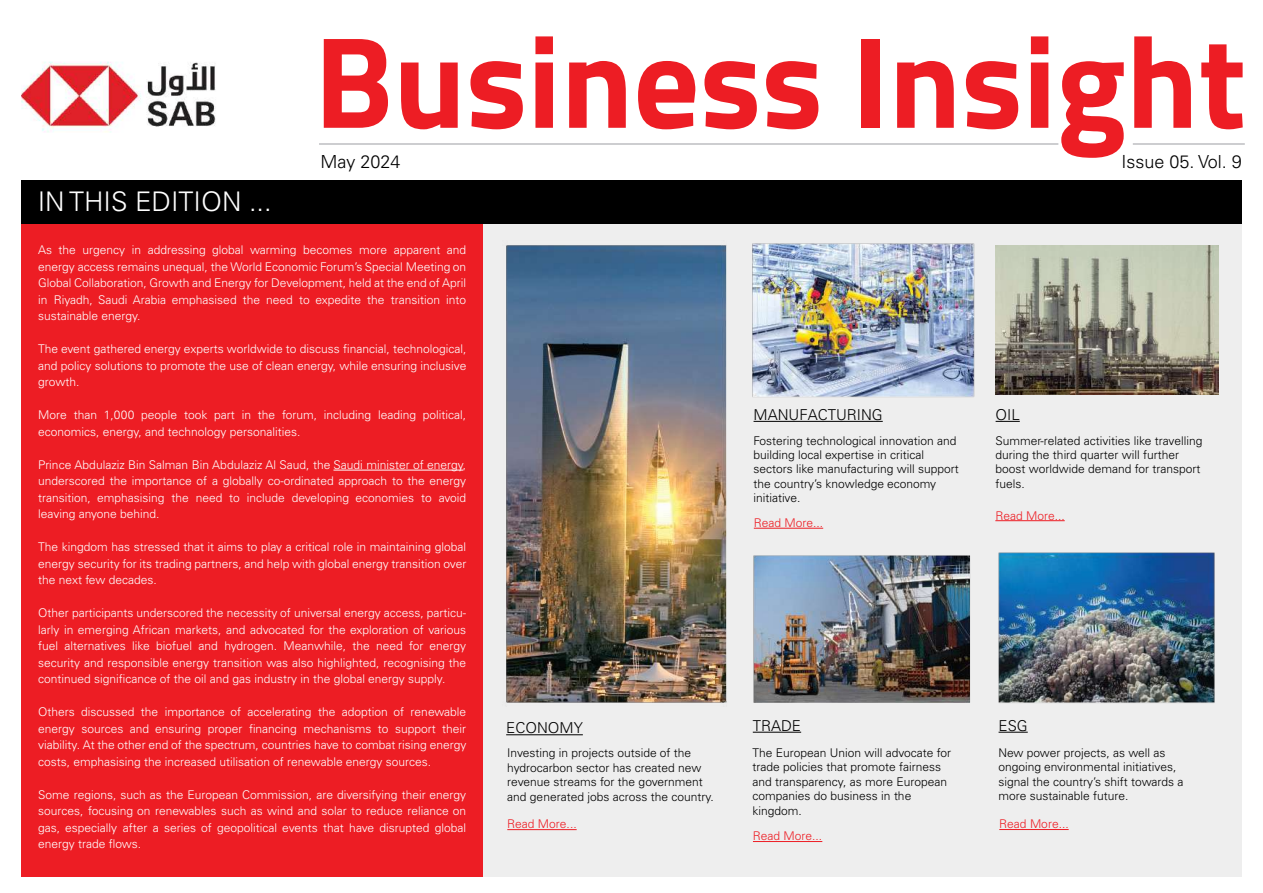
<style>
.page{position:relative;width:1263px;height:893px;background:#fff}
.page>*{position:absolute;margin:0;border:0;box-sizing:border-box;transform-origin:0 0}
.t1{font:300 27px "Univers LT Pro 45";color:#fff}
.t2{font:300 18px "Univers LT Pro 45";color:#000}
.t3{font:300 15px "Univers LT Pro 45";color:#000}
.t4{font:300 12px/16.5px "Univers LT Pro 45";color:#fff;text-align:justify}
.t5{font:300 12px/14.4px "Univers LT Pro 45";color:#000}
.t6{font:300 12px "Univers LT Pro 45";color:#ed1d24}
</style>
<div class="page">
<div style="left:21px;top:224px;width:1221px;height:653px;background:#eee"></div>
<div style="left:21px;top:224px;width:462px;height:653px;background:#ed1d24"></div>
<div style="left:21px;top:180px;width:1221px;height:44px;background:#000"></div>
<hr style="left:506px;top:734px;width:77px;height:1px;background:#000">
<hr style="left:507px;top:829px;width:70px;height:1px;background:#ed1d24">
<hr style="left:753px;top:841px;width:69px;height:1px;background:#ed1d24">
<hr style="left:995px;top:520px;width:70px;height:1px;background:#ed1d24">
<hr style="left:753px;top:421px;width:130px;height:1px;background:#000">
<svg style="left:995px;top:421px;width:25px;height:1px"></svg>
<hr style="left:999px;top:829px;width:70px;height:1px;background:#ed1d24">
<hr style="left:319px;top:143px;width:739px;height:2px;background:#bdbec1">
<hr style="left:1133px;top:143px;width:112px;height:2px;background:#bdbec1">
<svg style="left:324px;top:39px;width:64px;height:89px"></svg>
<svg style="left:401px;top:63px;width:57px;height:66px"></svg>
<svg style="left:470px;top:61px;width:53px;height:68px"></svg>
<svg style="left:535px;top:36px;width:18px;height:92px;background:#ef383e"></svg>
<svg style="left:569px;top:61px;width:57px;height:67px"></svg>
<svg style="left:638px;top:61px;width:57px;height:68px"></svg>
<svg style="left:704px;top:61px;width:53px;height:68px"></svg>
<svg style="left:766px;top:61px;width:52px;height:68px"></svg>
<div style="left:861px;top:39px;width:18px;height:89px;background:#ed1d24"></div>
<svg style="left:897px;top:61px;width:57px;height:67px"></svg>
<svg style="left:966px;top:61px;width:52px;height:68px"></svg>
<svg style="left:1031px;top:36px;width:17px;height:92px;background:#ee3339"></svg>
<svg style="left:1061px;top:61px;width:63px;height:97px"></svg>
<svg style="left:1134px;top:36px;width:57px;height:92px"></svg>
<svg style="left:1201px;top:44px;width:42px;height:85px"></svg>
<img style="left:21px;top:61px;width:195px;height:72px">
<hr style="left:333px;top:470px;width:130px;height:1px;background:#fff">
<hr style="left:998px;top:732px;width:30px;height:1px;background:#000">
<hr style="left:753px;top:732px;width:48px;height:1px;background:#000">
<img style="left:506px;top:245px;width:327px;height:458px">
<img style="left:745px;top:243px;width:230px;height:156px">
<img style="left:996px;top:246px;width:222px;height:148px">
<img style="left:746px;top:553px;width:224px;height:150px">
<img style="left:998px;top:552px;width:217px;height:151px">
<h2 class="t2" style="left:321px;top:150px;width:82px">May 2024</h2>
<h2 class="t2" style="left:1121px;top:150px;width:122px">Issue 05. Vol. 9</h2>
<h1 class="t1" style="left:38px;top:184px;width:235px">IN THIS EDITION ...</h1>
<p class="t4" style="left:38px;top:242px;width:430px">As the urgency in addressing global warming becomes more apparent and energy access remains unequal, the World Economic Forum’s Special Meeting on Global Collaboration, Growth and Energy for Development, held at the end of April in Riyadh, Saudi Arabia emphasised the need to expedite the transition into sustainable energy.</p>
<p class="t4" style="left:38px;top:341px;width:430px">The event gathered energy experts worldwide to discuss financial, technological, and policy solutions to promote the use of clean energy, while ensuring inclusive growth.</p>
<p class="t4" style="left:38px;top:407px;width:429px">More than 1,000 people took part in the forum, including leading political, economics, energy, and technology personalities.</p>
<p class="t4" style="left:38px;top:456px;width:430px">Prince Abdulaziz Bin Salman Bin Abdulaziz Al Saud, the Saudi minister of energy, underscored the importance of a globally co-ordinated approach to the energy transition, emphasising the need to include developing economies to avoid leaving anyone behind.</p>
<p class="t4" style="left:38px;top:539px;width:430px">The kingdom has stressed that it aims to play a critical role in maintaining global energy security for its trading partners, and help with global energy transition over the next few decades.</p>
<p class="t4" style="left:38px;top:605px;width:429px">Other participants underscored the necessity of universal energy access, particu&shy;larly in emerging African markets, and advocated for the exploration of various fuel alternatives like biofuel and hydrogen. Meanwhile, the need for energy security and responsible energy transition was also highlighted, recognising the continued significance of the oil and gas industry in the global energy supply.</p>
<p class="t4" style="left:38px;top:704px;width:430px">Others discussed the importance of accelerating the adoption of renewable energy sources and ensuring proper financing mechanisms to support their viability. At the other end of the spectrum, countries have to combat rising energy costs, emphasising the increased utilisation of renewable energy sources.</p>
<p class="t4" style="left:38px;top:786px;width:429px">Some regions, such as the European Commission, are diversifying their energy sources, focusing on renewables such as wind and solar to reduce reliance on gas, especially after a series of geopolitical events that have disrupted global energy trade flows.</p>
<p class="t3" style="left:753px;top:405px;width:131px">MANUFACTURING</p>
<p class="t3" style="left:995px;top:405px;width:26px">OIL</p>
<p class="t5" style="left:753px;top:433px;width:207px">Fostering technological innovation and building local expertise in critical sectors like manufacturing will support the country’s knowledge economy initiative.</p>
<p class="t6" style="left:754px;top:515px;width:71px">Read More...</p>
<p class="t5" style="left:995px;top:433px;width:208px">Summer-related activities like travelling during the third quarter will further boost worldwide demand for transport fuels.</p>
<p class="t6" style="left:995px;top:507px;width:71px">Read More...</p>
<p class="t3" style="left:506px;top:718px;width:78px">ECONOMY</p>
<p class="t5" style="left:507px;top:746px;width:208px">Investing in projects outside of the hydrocarbon sector has created new revenue streams for the government and generated jobs across the country.</p>
<p class="t6" style="left:507px;top:816px;width:71px">Read More...</p>
<p class="t3" style="left:753px;top:715px;width:50px">TRADE</p>
<p class="t5" style="left:752px;top:745px;width:200px">The European Union will advocate for trade policies that promote fairness and transparency, as more European companies do business in the kingdom.</p>
<p class="t6" style="left:753px;top:828px;width:71px">Read More...</p>
<p class="t3" style="left:998px;top:715px;width:31px">ESG</p>
<p class="t5" style="left:998px;top:745px;width:187px">New power projects, as well as ongoing environmental initiatives, signal the country’s shift towards a more sustainable future.</p>
<p class="t6" style="left:999px;top:816px;width:71px">Read More...</p>
</div>
